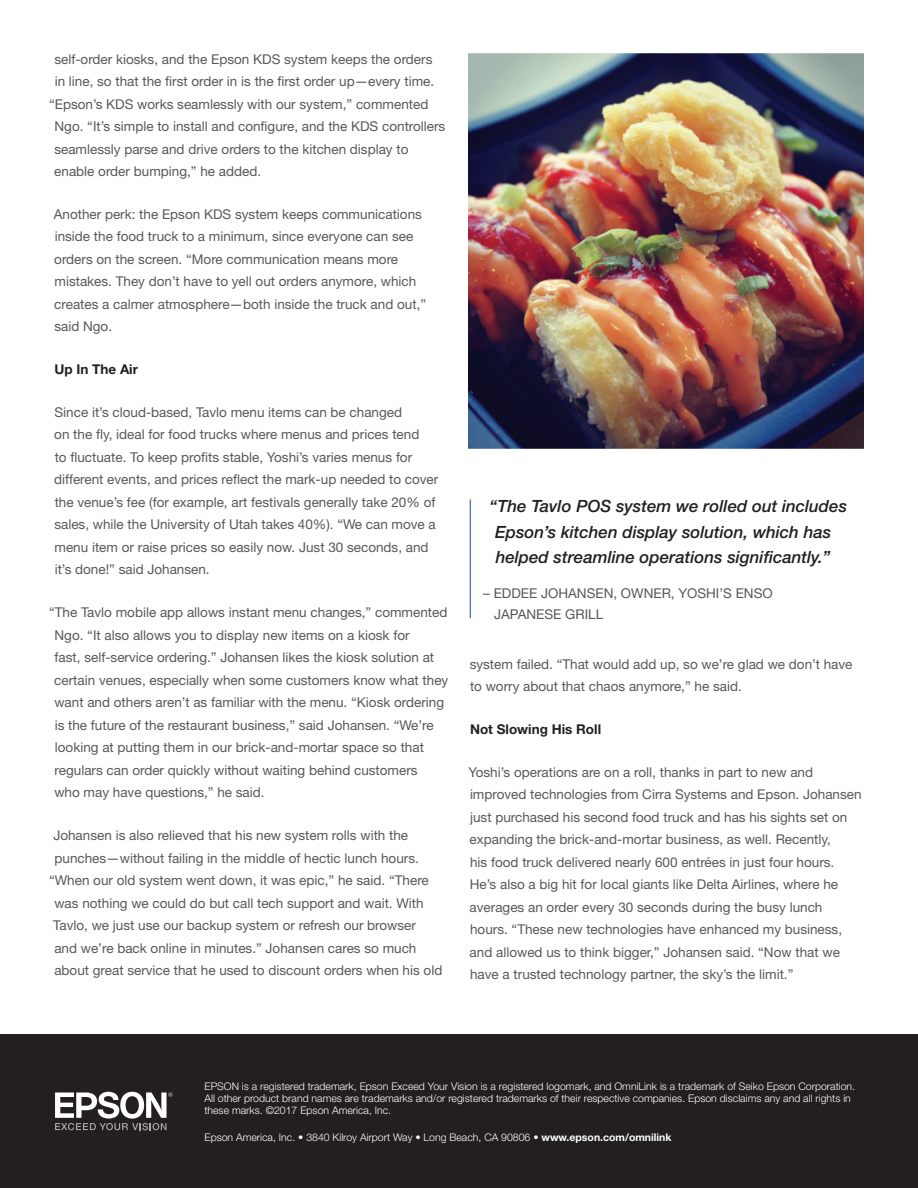
<style>
.page{position:relative;width:918px;height:1188px;background:#fff}
.page>*{position:absolute;margin:0;border:0;box-sizing:border-box;transform-origin:0 0}
.t1{font:italic 500 16.8px/25.5px "Helvetica Neue LT Std";color:#231f20}
.t2{font:13.5px/22.5px "Helvetica Neue LT Std";color:#57585a}
.t3{font:700 13.5px "Helvetica Neue LT Std";color:#231f20}
.t4{font:300 10.5px/12px "Helvetica Neue LT Std";color:#fff}
.s1{font-weight:700}
</style>
<div class="page">
<div style="left:0;top:1035px;width:918px;height:153px;background:#231f20"></div>
<svg style="left:55px;top:1092px;width:118px;height:38px"></svg>
<hr style="left:470px;top:499px;width:1px;height:119px;background:#0d4da1">
<img style="left:469px;top:53px;width:395px;height:395px">
<p class="t2" style="left:54px;top:47px;width:380px">self-order kiosks, and the Epson KDS system keeps the orders</p>
<p class="t2" style="left:55px;top:70px;width:381px">in line, so that the first order in is the first order up—every time.</p>
<p class="t2" style="left:49px;top:92px;width:381px">“Epson’s KDS works seamlessly with our system,” commented</p>
<p class="t2" style="left:55px;top:115px;width:392px">Ngo. “It’s simple to install and configure, and the KDS controllers</p>
<p class="t2" style="left:54px;top:137px;width:356px">seamlessly parse and drive orders to the kitchen display to</p>
<p class="t2" style="left:54px;top:160px;width:208px">enable order bumping,” he added.</p>
<p class="t2" style="left:54px;top:203px;width:374px">Another perk: the Epson KDS system keeps communications inside the food truck to a minimum, since everyone can see orders on the screen. “More communication means more mistakes. They don’t have to yell out orders anymore, which creates a calmer atmosphere—both inside the truck and out,” said Ngo.</p>
<p class="t3" style="left:55px;top:361px;width:85px">Up In The Air</p>
<p class="t2" style="left:54px;top:401px;width:386px">Since it’s cloud-based, Tavlo menu items can be changed<br>on the fly, ideal for food trucks where menus and prices tend<br>to fluctuate. To keep profits stable, Yoshi’s varies menus for different events, and prices reflect the mark-up needed to cover the venue’s fee (for example, art festivals generally take 20% of sales, while the University of Utah takes 40%). “We can move a menu item or raise prices so easily now. Just 30 seconds, and it’s done!” said Johansen.</p>
<p class="t2" style="left:54px;top:601px;width:396px;text-indent:-5px">“The Tavlo mobile app allows instant menu changes,” commented Ngo. “It also allows you to display new items on a kiosk for<br>fast, self-service ordering.” Johansen likes the kiosk solution at certain venues, especially when some customers know what they want and others aren’t as familiar with the menu. “Kiosk ordering is the future of the restaurant business,” said Johansen. “We’re looking at putting them in our brick-and-mortar space so that regulars can order quickly without waiting behind customers<br>who may have questions,” he said.</p>
<p class="t2" style="left:53px;top:824px;width:356px">Johansen is also relieved that his new system rolls with the</p>
<p class="t2" style="left:55px;top:846px;width:366px">punches—without failing in the middle of hectic lunch hours.</p>
<p class="t2" style="left:49px;top:869px;width:381px">“When our old system went down, it was epic,” he said. “There</p>
<p class="t2" style="left:54px;top:891px;width:371px">was nothing we could do but call tech support and wait. With</p>
<p class="t2" style="left:53px;top:914px;width:364px">Tavlo, we just use our backup system or refresh our browser</p>
<p class="t2" style="left:54px;top:936px;width:364px">and we’re back online in minutes.” Johansen cares so much</p>
<p class="t2" style="left:54px;top:959px;width:390px">about great service that he used to discount orders when his old</p>
<p class="t1" style="left:495px;top:493px;width:353px;text-indent:-6px">“The Tavlo POS system we rolled out includes<br>Epson’s kitchen display solution, which has helped streamline operations significantly.”</p>
<p class="t2" style="left:494px;top:582px;width:280px;line-height:21px;text-indent:-11px">– EDDEE JOHANSEN, OWNER, YOSHI’S ENSO<br>JAPANESE GRILL</p>
<p class="t2" style="left:470px;top:652px;width:384px">system failed. “That would add up, so we’re glad we don’t have to worry about that chaos anymore,” he said.</p>
<p class="t3" style="left:470px;top:721px;width:133px">Not Slowing His Roll</p>
<p class="t2" style="left:469px;top:760px;width:395px">Yoshi’s operations are on a roll, thanks in part to new and improved technologies from Cirra Systems and Epson. Johansen just purchased his second food truck and has his sights set on expanding the brick-and-mortar business, as well. Recently,<br>his food truck delivered nearly 600 entrées in just four hours.<br>He’s also a big hit for local giants like Delta Airlines, where he averages an order every 30 seconds during the busy lunch hours. “These new technologies have enhanced my business, and allowed us to think bigger,” Johansen said. “Now that we have a trusted technology partner, the sky’s the limit.”</p>
<p class="t4" style="left:204px;top:1080px;width:652px">EPSON is a registered trademark, Epson Exceed Your Vision is a registered logomark, and OmniLink is a trademark of Seiko Epson Corporation.<br>All other product brand names are trademarks and/or registered trademarks of their respective companies. Epson disclaims any and all rights in these marks. ©2017 Epson America, Inc.</p>
<p class="t4" style="left:204px;top:1131px;width:469px">Epson America, Inc. • 3840 Kilroy Airport Way • Long Beach, CA 90806 • <span class="s1">www.epson.com/omnilink</span></p>
</div>
